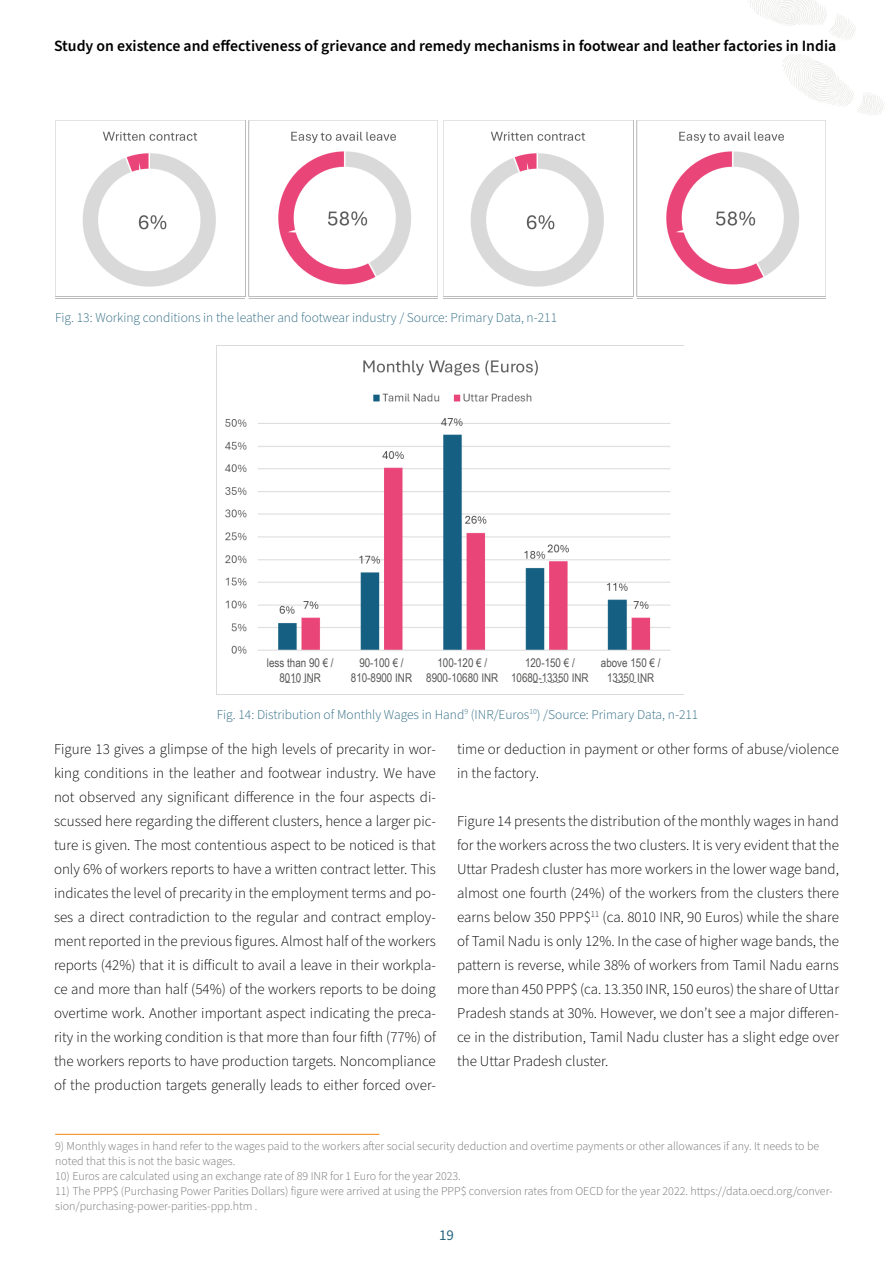
<style>
.page{position:relative;width:893px;height:1263px;background:#fff}
.page>*{position:absolute;margin:0;border:0;box-sizing:border-box;transform-origin:0 0}
.t1{font:600 15.75px "Source Sans Pro";color:#000}
.t2{font:300 15px/24px "Source Sans Pro";color:#000;text-align:justify}
.t3{font:15px "Source Sans Pro";color:#296780}
.t4{font:300 13.5px "Source Sans Pro";color:#296780}
.t5{font:300 12px/15px "Source Sans Pro";color:#706f6f}
.t6{font:12px/15px "Arial Narrow";color:#575756;text-align:center}
</style>
<div class="page">
<svg style="left:782px;top:54px;width:102px;height:61px"></svg>
<svg style="left:748px;top:0;width:108px;height:40px"></svg>
<hr style="left:55px;top:1134px;width:324px;height:1px;background:#f28705">
<img style="left:55px;top:121px;width:382px;height:176px">
<img style="left:443px;top:121px;width:382px;height:176px">
<img style="left:216px;top:346px;width:455px;height:348px">
<div style="left:265px;top:658px;width:70px;height:24px;background:#fff"></div>
<div style="left:341px;top:658px;width:81px;height:24px;background:#fff"></div>
<div style="left:422px;top:658px;width:81px;height:24px;background:#fff"></div>
<div style="left:509px;top:658px;width:81px;height:24px;background:#fff"></div>
<div style="left:590px;top:658px;width:81px;height:24px;background:#fff"></div>
<p class="t1" style="left:54px;top:35px;width:784px">Study on existence and effectiveness of grievance and remedy mechanisms in footwear and leather factories in India</p>
<p class="t4" style="left:55px;top:308px;width:503px">Fig. 13: Working conditions in the leather and footwear industry / Source: Primary Data, n-211</p>
<p class="t6" style="left:267px;top:655px;width:68px">less than 90 € /<br>8010 INR</p>
<p class="t6" style="left:351px;top:655px;width:63px">90-100 € /<br>810-8900 INR</p>
<p class="t6" style="left:426px;top:655px;width:74px">100-120 € /<br>8900-10680 INR</p>
<p class="t6" style="left:511px;top:655px;width:79px">120-150 € /<br>10680-13350 INR</p>
<p class="t6" style="left:601px;top:655px;width:61px">above 150 € /<br>13350 INR</p>
<p class="t4" style="left:217px;top:705px;width:483px">Fig. 14: Distribution of Monthly Wages in Hand<sup>9</sup> (INR/Euros<sup>10</sup>) /Source: Primary Data, n-211</p>
<p class="t2" style="left:54px;top:737px;width:383px">Figure 13 gives a glimpse of the high levels of precarity in wor&shy;king conditions in the leather and footwear industry. We have not observed any significant difference in the four aspects di&shy;scussed here regarding the different clusters, hence a larger pic&shy;ture is given. The most contentious aspect to be noticed is that only 6% of workers reports to have a written contract letter. This indicates the level of precarity in the employment terms and po&shy;ses a direct contradiction to the regular and contract employ&shy;ment reported in the previous figures. Almost half of the workers reports (42%) that it is difficult to avail a leave in their workpla&shy;ce and more than half (54%) of the workers reports to be doing overtime work. Another important aspect indicating the preca&shy;rity in the working condition is that more than four fifth (77%) of the workers reports to have production targets. Noncompliance of the production targets generally leads to either forced over-</p>
<p class="t2" style="left:457px;top:737px;width:383px">time or deduction in payment or other forms of abuse/violence in the factory.</p>
<p class="t2" style="left:457px;top:809px;width:383px">Figure 14 presents the distribution of the monthly wages in hand for the workers across the two clusters. It is very evident that the Uttar Pradesh cluster has more workers in the lower wage band, almost one fourth (24%) of the workers from the clusters there earns below 350 PPP$<sup>11</sup> (ca. 8010 INR, 90 Euros) while the share of Tamil Nadu is only 12%. In the case of higher wage bands, the pattern is reverse, while 38% of workers from Tamil Nadu earns more than 450 PPP$ (ca. 13.350 INR, 150 euros) the share of Uttar Pradesh stands at 30%. However, we don’t see a major differen&shy;ce in the distribution, Tamil Nadu cluster has a slight edge over the Uttar Pradesh cluster.</p>
<p class="t5" style="left:55px;top:1138px;width:766px">9) Monthly wages in hand refer to the wages paid to the workers after social security deduction and overtime payments or other allowances if any. It needs to be noted that this is not the basic wages.</p>
<p class="t5" style="left:55px;top:1168px;width:407px">10) Euros are calculated using an exchange rate of 89 INR for 1 Euro for the year 2023.</p>
<p class="t5" style="left:55px;top:1183px;width:779px">11) The PPP$ (Purchasing Power Parities Dollars) figure were arrived at using the PPP$ conversion rates from OECD for the year 2022. https://data.oecd.org/conver&shy;sion/purchasing-power-parities-ppp.htm .</p>
<p class="t3" style="left:439px;top:1225px;width:16px">19</p>
</div>
